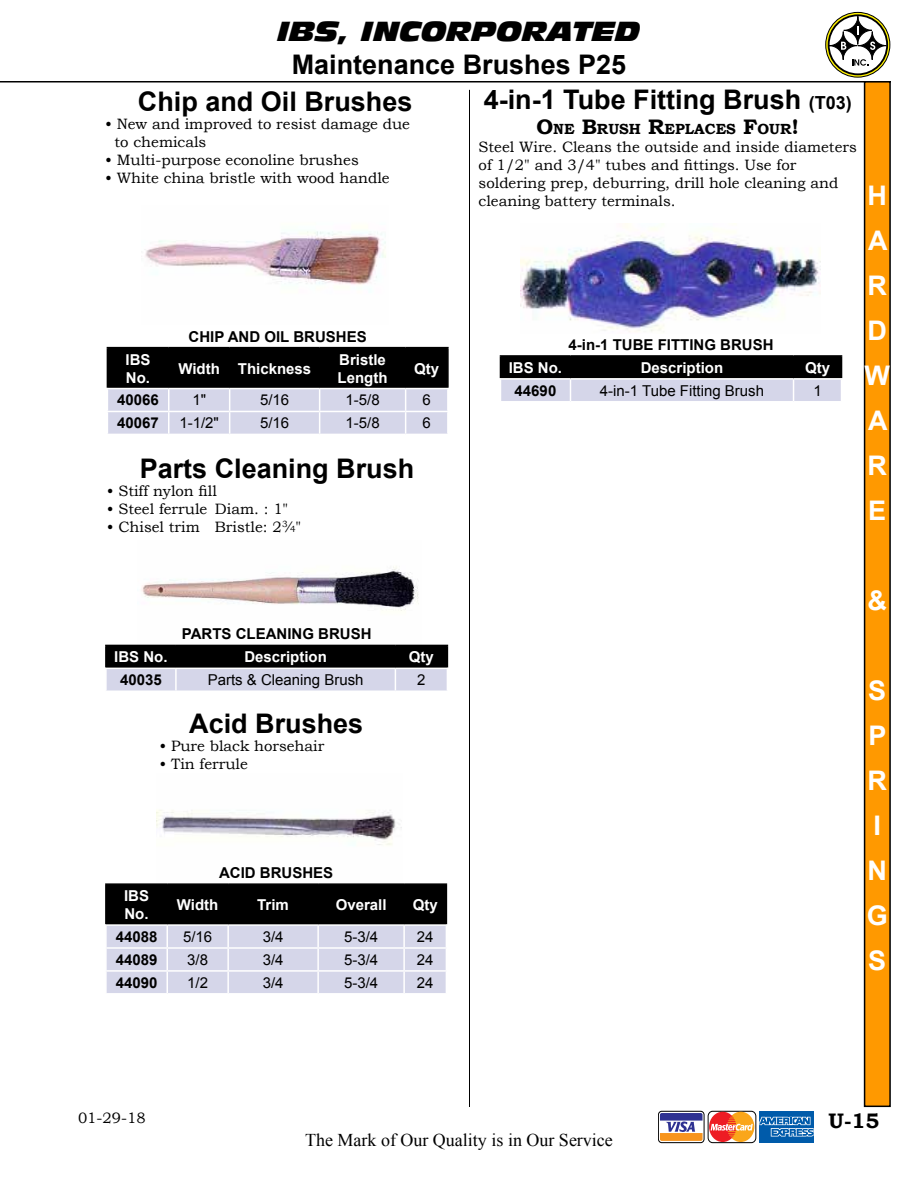
<style>
.page{position:relative;width:918px;height:1188px;background:#fff}
.page>*{position:absolute;margin:0;border:0;box-sizing:border-box;transform-origin:0 0}
.t1{font:700 27px "Arial";color:#000}
.t2{font:italic 27px "Antique Olive Std Nord";color:#000}
.t3{font:700 27px/45px "Arial";color:#fff;text-align:justify}
.t4{font:700 21px "Bookman Old Style";color:#000}
.t5{font:18px "Times New Roman";color:#000}
.t6{font:15px/18px "Bookman Old Style";color:#000}
.t7{font:15px "Arial";color:#000}
.t8{font:700 15px "Arial";color:#000}
.t9{font:700 15px/18px "Arial";color:#fff}
.t10{font:700 14.7px "Bookman Old Style";color:#000}
.s1{font-size:18px}
.s2{font-size:21px}
.s3{font-size:9px}
</style>
<div class="page">
<svg style="left:826px;top:12px;width:64px;height:65px"></svg>
<div style="left:825px;top:12px;width:65px;height:65px;border:1px solid #000;border-radius:50%"></div>
<svg style="left:829px;top:15px;width:58px;height:59px"></svg>
<div style="left:828px;top:14px;width:60px;height:61px;border:2px solid #000;border-radius:50%"></div>
<svg style="left:852px;top:59px;width:16px;height:7px"></svg>
<svg style="left:858px;top:32px;width:28px;height:28px"></svg>
<div style="left:858px;top:31px;width:29px;height:29px;border:1px solid #000;border-radius:50%"></div>
<svg style="left:829px;top:32px;width:28px;height:28px"></svg>
<div style="left:829px;top:31px;width:29px;height:29px;border:1px solid #000;border-radius:50%"></div>
<svg style="left:844px;top:16px;width:28px;height:28px"></svg>
<div style="left:844px;top:16px;width:28px;height:29px;border:1px solid #000;border-radius:50%"></div>
<svg style="left:857px;top:26px;width:2px;height:8px"></svg>
<svg style="left:841px;top:42px;width:5px;height:8px"></svg>
<svg style="left:870px;top:42px;width:5px;height:8px"></svg>
<hr style="left:0;top:81px;width:891px;height:1px;background:#000">
<div style="left:658px;top:1111px;width:46px;height:32px;border:1px solid #000;border-radius:4px"></div>
<svg style="left:660px;top:1113px;width:43px;height:28px"></svg>
<div style="left:708px;top:1111px;width:48px;height:32px;border:1px solid #000;border-radius:5px"></div>
<div style="left:727px;top:1112px;width:27px;height:30px;background:#faa61a;border-radius:50%"></div>
<svg style="left:709px;top:1112px;width:44px;height:30px"></svg>
<div style="left:759px;top:1111px;width:55px;height:32px;background:#005baa"></div>
<svg style="left:759px;top:1117px;width:55px;height:20px"></svg>
<div style="left:865px;top:82px;width:25px;height:1024px;background:#f90"></div>
<div style="left:864px;top:81px;width:27px;height:1026px;border:2px solid #000"></div>
<img style="left:156px;top:810px;width:246px;height:35px">
<hr style="left:107px;top:347px;width:62px;height:1px;background:#000">
<hr style="left:169px;top:347px;width:61px;height:1px;background:#000">
<hr style="left:230px;top:347px;width:90px;height:1px;background:#000">
<hr style="left:320px;top:347px;width:86px;height:1px;background:#000">
<hr style="left:406px;top:347px;width:43px;height:1px;background:#000">
<hr style="left:447px;top:348px;width:2px;height:40px;background:#000">
<svg style="left:107px;top:348px;width:341px;height:86px;background:#74747e"></svg>
<hr style="left:447px;top:412px;width:2px;height:22px;background:#fff">
<img style="left:145px;top:231px;width:241px;height:54px">
<hr style="left:105px;top:883px;width:62px;height:2px;background:#000">
<hr style="left:105px;top:885px;width:2px;height:39px;background:#000">
<hr style="left:167px;top:883px;width:61px;height:2px;background:#000">
<hr style="left:228px;top:883px;width:90px;height:2px;background:#000">
<hr style="left:318px;top:883px;width:86px;height:2px;background:#000">
<hr style="left:404px;top:883px;width:43px;height:2px;background:#000">
<svg style="left:106px;top:884px;width:341px;height:109px;background:#888993"></svg>
<hr style="left:469px;top:90px;width:1px;height:1017px;background:#000">
<img style="left:137px;top:566px;width:285px;height:79px">
<hr style="left:105px;top:645px;width:71px;height:1px;background:#000">
<hr style="left:105px;top:646px;width:2px;height:22px;background:#000">
<svg style="left:106px;top:645px;width:342px;height:46px;background:#6e6e77"></svg>
<hr style="left:500px;top:355px;width:70px;height:2px;background:#000">
<hr style="left:570px;top:355px;width:224px;height:2px;background:#000">
<hr style="left:794px;top:355px;width:48px;height:2px;background:#000">
<svg style="left:500px;top:356px;width:342px;height:45px;background:#6e6e77"></svg>
<img style="left:521px;top:224px;width:300px;height:108px">
<h1 class="t2" style="left:277px;top:14px;width:365px">IBS, INCORPORATED</h1>
<h1 class="t1" style="left:292px;top:46px;width:336px">Maintenance Brushes P25</h1>
<h1 class="t1" style="left:138px;top:83px;width:276px">Chip and Oil Brushes</h1>
<p class="t6" style="left:115px;top:115px;width:297px;text-indent:-10px">• New and improved to resist damage due to chemicals</p>
<p class="t6" style="left:105px;top:151px;width:255px">• Multi-purpose econoline brushes</p>
<p class="t6" style="left:105px;top:169px;width:286px">• White china bristle with wood handle</p>
<h1 class="t1" style="left:484px;top:82px;width:369px">4-in-1 Tube Fitting Brush <span class="s1">(T03)</span></h1>
<p class="t10" style="left:536px;top:119px;width:264px"><span class="s2">O</span>NE <span class="s2">B</span>RUSH <span class="s2">R</span>EPLACES <span class="s2">F</span>OUR<span class="s2">!</span></p>
<p class="t6" style="left:479px;top:138px;width:380px">Steel Wire. Cleans the outside and inside diameters of 1/2" and 3/4" tubes and fittings. Use for soldering prep, deburring, drill hole cleaning and cleaning battery terminals.</p>
<p class="t8" style="left:189px;top:326px;width:180px">CHIP AND OIL BRUSHES</p>
<p class="t9" style="left:126px;top:351px;width:27px">IBS<br>No.</p>
<p class="t9" style="left:178px;top:360px;width:134px">Width Thickness</p>
<p class="t9" style="left:338px;top:351px;width:51px">Bristle<br>Length</p>
<p class="t9" style="left:414px;top:360px;width:27px">Qty</p>
<p class="t8" style="left:117px;top:390px;width:43px">40066</p>
<p class="t7" style="left:192px;top:390px;width:15px">1"</p>
<p class="t7" style="left:260px;top:390px;width:31px">5/16</p>
<p class="t7" style="left:346px;top:390px;width:36px">1-5/8</p>
<p class="t7" style="left:423px;top:390px;width:10px">6</p>
<p class="t8" style="left:117px;top:413px;width:43px">40067</p>
<p class="t7" style="left:179px;top:413px;width:41px">1-1/2"</p>
<p class="t7" style="left:260px;top:413px;width:31px">5/16</p>
<p class="t7" style="left:346px;top:413px;width:36px">1-5/8</p>
<p class="t7" style="left:423px;top:413px;width:10px">6</p>
<h1 class="t1" style="left:140px;top:451px;width:276px">Parts Cleaning Brush</h1>
<p class="t6" style="left:107px;top:482px;width:112px">• Stiff nylon fill</p>
<p class="t6" style="left:107px;top:500px;width:183px">• Steel ferrule Diam. : 1"</p>
<p class="t6" style="left:107px;top:518px;width:196px">• Chisel trim Bristle: 2<sup>3</sup>∕<span class="s3">4</span>"</p>
<p class="t8" style="left:569px;top:335px;width:207px">4-in-1 TUBE FITTING BRUSH</p>
<p class="t9" style="left:509px;top:359px;width:55px">IBS No.</p>
<p class="t9" style="left:641px;top:359px;width:84px">Description</p>
<p class="t9" style="left:805px;top:359px;width:27px">Qty</p>
<p class="t8" style="left:515px;top:381px;width:43px">44690</p>
<p class="t7" style="left:600px;top:381px;width:166px">4-in-1 Tube Fitting Brush</p>
<p class="t7" style="left:813px;top:381px;width:10px">1</p>
<h1 class="t3" style="left:865px;top:173px;width:27px">H A R D W A R E</h1>
<p class="t8" style="left:182px;top:624px;width:191px">PARTS CLEANING BRUSH</p>
<p class="t9" style="left:114px;top:649px;width:55px">IBS No.</p>
<p class="t9" style="left:244px;top:649px;width:84px">Description</p>
<p class="t9" style="left:409px;top:649px;width:27px">Qty</p>
<p class="t8" style="left:120px;top:670px;width:43px">40035</p>
<p class="t7" style="left:208px;top:670px;width:157px">Parts &amp; Cleaning Brush</p>
<p class="t7" style="left:417px;top:670px;width:10px">2</p>
<h1 class="t1" style="left:189px;top:705px;width:176px">Acid Brushes</h1>
<p class="t6" style="left:159px;top:737px;width:167px">• Pure black horsehair</p>
<p class="t6" style="left:159px;top:755px;width:90px">• Tin ferrule</p>
<p class="t8" style="left:219px;top:863px;width:116px">ACID BRUSHES</p>
<p class="t9" style="left:124px;top:887px;width:27px">IBS<br>No.</p>
<p class="t9" style="left:177px;top:896px;width:43px">Width</p>
<p class="t9" style="left:257px;top:896px;width:33px">Trim</p>
<p class="t9" style="left:336px;top:896px;width:52px">Overall</p>
<p class="t9" style="left:413px;top:896px;width:27px">Qty</p>
<p class="t8" style="left:116px;top:927px;width:43px">44088</p>
<p class="t7" style="left:183px;top:927px;width:31px">5/16</p>
<p class="t7" style="left:263px;top:927px;width:22px">3/4</p>
<p class="t7" style="left:344px;top:927px;width:36px">5-3/4</p>
<p class="t7" style="left:417px;top:927px;width:18px">24</p>
<p class="t8" style="left:116px;top:950px;width:43px">44089</p>
<p class="t7" style="left:187px;top:950px;width:22px">3/8</p>
<p class="t7" style="left:263px;top:950px;width:22px">3/4</p>
<p class="t7" style="left:344px;top:950px;width:36px">5-3/4</p>
<p class="t7" style="left:417px;top:950px;width:18px">24</p>
<p class="t8" style="left:116px;top:973px;width:43px">44090</p>
<p class="t7" style="left:187px;top:973px;width:22px">1/2</p>
<p class="t7" style="left:263px;top:973px;width:22px">3/4</p>
<p class="t7" style="left:344px;top:973px;width:36px">5-3/4</p>
<p class="t7" style="left:417px;top:973px;width:18px">24</p>
<h1 class="t3" style="left:868px;top:578px;width:21px">&amp;</h1>
<h1 class="t3" style="left:867px;top:668px;width:23px;text-align:left">S<br>P<br>R<br>I<br>N<br>G<br>S</h1>
<p class="t6" style="left:78px;top:1109px;width:69px">01-29-18</p>
<h2 class="t4" style="left:828px;top:1106px;width:52px">U-15</h2>
<p class="t5" style="left:305px;top:1128px;width:309px">The Mark of Our Quality is in Our Service</p>
</div>
